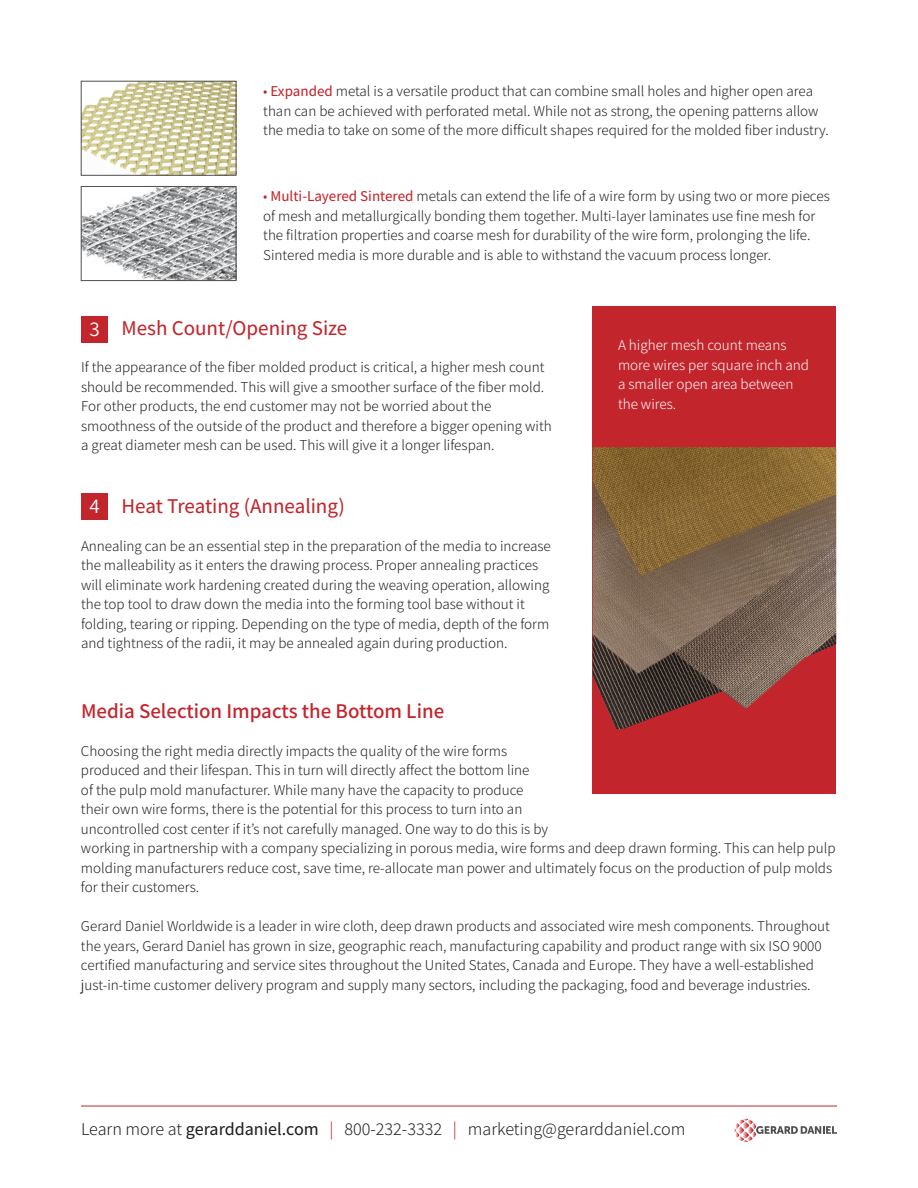
<style>
.page{position:relative;width:918px;height:1188px;background:#fff}
.page>*{position:absolute;margin:0;border:0;box-sizing:border-box;transform-origin:0 0}
.t1{font:500 21px "Assistant";color:#c3252d}
.t2{font:600 21px "Assistant";color:#c3252d}
.t3{font:21px "Assistant";color:#fff}
.t4{font:300 18px "Assistant";color:#231f20}
.t5{font:300 15px/19.5px "Assistant";color:#231f20}
.t6{font:300 15px/19.5px "Assistant";color:#fff}
.s1{color:#c3252d}
.s2{font-weight:500;color:#c3252d}
.s3{font-weight:500}
</style>
<div class="page">
<div style="left:81px;top:316px;width:27px;height:27px;background:#c3252d"></div>
<div style="left:81px;top:493px;width:27px;height:27px;background:#c3252d"></div>
<div style="left:593px;top:307px;width:243px;height:487px;background:#c3252d"></div>
<svg style="left:734px;top:1119px;width:103px;height:24px"></svg>
<hr style="left:81px;top:1106px;width:756px;height:1px;background:#c3252d">
<img style="left:83px;top:83px;width:151px;height:91px">
<div style="left:81px;top:81px;width:155px;height:95px;border:1px solid #504f4f"></div>
<img style="left:593px;top:447px;width:243px;height:282px">
<img style="left:83px;top:188px;width:151px;height:91px">
<div style="left:81px;top:186px;width:155px;height:95px;border:1px solid #504f4f"></div>
<p class="t5" style="left:263px;top:81px;width:567px"><span class="s1">•</span> <span class="s2">Expanded</span> metal is a versatile product that can combine small holes and higher open area than can be achieved with perforated metal. While not as strong, the opening patterns allow the media to take on some of the more difficult shapes required for the molded fiber industry.</p>
<p class="t5" style="left:263px;top:186px;width:568px"><span class="s1">•</span> <span class="s2">Multi-Layered Sintered</span> metals can extend the life of a wire form by using two or more pieces of mesh and metallurgically bonding them together. Multi-layer laminates use fine mesh for the filtration properties and coarse mesh for durability of the wire form, prolonging the life.<br>Sintered media is more durable and is able to withstand the vacuum process longer.</p>
<h1 class="t1" style="left:122px;top:314px;width:227px">Mesh Count/Opening Size</h1>
<p class="t5" style="left:81px;top:357px;width:472px">If the appearance of the fiber molded product is critical, a higher mesh count should be recommended. This will give a smoother surface of the fiber mold.<br>For other products, the end customer may not be worried about the smoothness of the outside of the product and therefore a bigger opening with a great diameter mesh can be used. This will give it a longer lifespan.</p>
<h1 class="t3" style="left:89px;top:314px;width:12px">3</h1>
<h1 class="t1" style="left:122px;top:492px;width:225px">Heat Treating (Annealing)</h1>
<p class="t5" style="left:81px;top:535px;width:471px">Annealing can be an essential step in the preparation of the media to increase the malleability as it enters the drawing process. Proper annealing practices will eliminate work hardening created during the weaving operation, allowing the top tool to draw down the media into the forming tool base without it folding, tearing or ripping. Depending on the type of media, depth of the form and tightness of the radii, it may be annealed again during production.</p>
<h1 class="t3" style="left:89px;top:492px;width:12px">4</h1>
<p class="t6" style="left:618px;top:335px;width:192px">A higher mesh count means more wires per square inch and a smaller open area between the wires.</p>
<h1 class="t2" style="left:81px;top:697px;width:365px">Media Selection Impacts the Bottom Line</h1>
<p class="t5" style="left:81px;top:740px;width:756px">Choosing the right media directly impacts the quality of the wire forms<br>produced and their lifespan. This in turn will directly affect the bottom line<br>of the pulp mold manufacturer. While many have the capacity to produce<br>their own wire forms, there is the potential for this process to turn into an<br>uncontrolled cost center if it’s not carefully managed. One way to do this is by<br>working in partnership with a company specializing in porous media, wire forms and deep drawn forming. This can help pulp molding manufacturers reduce cost, save time, re-allocate man power and ultimately focus on the production of pulp molds for their customers.</p>
<p class="t5" style="left:81px;top:916px;width:750px">Gerard Daniel Worldwide is a leader in wire cloth, deep drawn products and associated wire mesh components. Throughout the years, Gerard Daniel has grown in size, geographic reach, manufacturing capability and product range with six ISO 9000 certified manufacturing and service sites throughout the United States, Canada and Europe. They have a well-established just-in-time customer delivery program and supply many sectors, including the packaging, food and beverage industries.</p>
<p class="t4" style="left:81px;top:1117px;width:606px">Learn more at <span class="s3">gerarddaniel.com</span> <span class="s1">|</span> 800-232-3332 <span class="s1">|</span> marketing@gerarddaniel.com</p>
</div>
